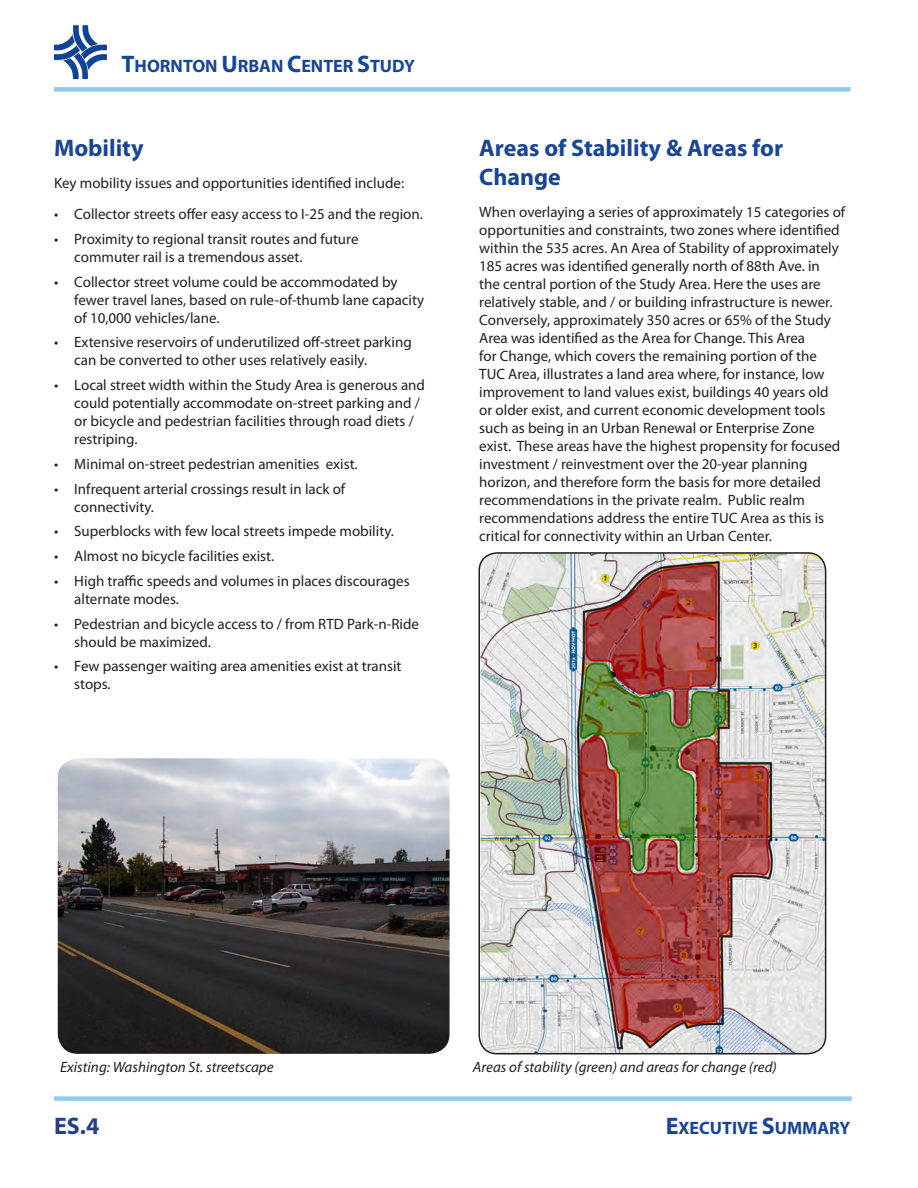
<style>
.page{position:relative;width:918px;height:1188px;background:#fff}
.page>*{position:absolute;margin:0;border:0;box-sizing:border-box;transform-origin:0 0}
.Body_Text{font:700 24px/28.8px "Myriad Pro";color:#184597}
.Heading_3{font:700 24px "Myriad Pro";color:#184597}
.t1{font:700 24px "Myriad Pro";color:#253f8e}
.t2{font:700 18px "Myriad Pro";color:#184597}
.Body_Text-2{font:15px/18px "Myriad Pro";color:#231f20}
.Bullet_1{font:15px/18px "Myriad Pro";color:#231f20}
.Photo_Caption{font:italic 15px "Myriad Pro";color:#231f20}
.s1{font-size:24px}
</style>
<div class="page">
<img style="left:54px;top:26px;width:53px;height:53px">
<div style="left:54px;top:87px;width:796px;height:5px;background:#90ccee"></div>
<div style="left:54px;top:1096px;width:798px;height:5px;background:#90ccee"></div>
<img style="left:479px;top:553px;width:347px;height:501px">
<div style="left:479px;top:552px;width:347px;height:502px;border:2px solid #231f20;border-radius:18px"></div>
<img style="left:58px;top:758px;width:392px;height:296px">
<p class="t2" style="left:122px;top:54px;width:295px"><span class="s1">T</span>HORNTON <span class="s1">U</span>RBAN <span class="s1">C</span>ENTER <span class="s1">S</span>TUDY</p>
<p class="Heading_3" style="left:54px;top:133px;width:91px">Mobility</p>
<p class="Body_Text-2" style="left:54px;top:173px;width:352px">Key mobility issues and opportunities identified include:</p>
<p class="Bullet_1" style="left:54px;top:205px;width:370px">• Collector streets offer easy access to I-25 and the region.</p>
<p class="Bullet_1" style="left:74px;top:230px;width:286px;text-indent:-20px">• Proximity to regional transit routes and future commuter rail is a tremendous asset.</p>
<p class="Bullet_1" style="left:74px;top:272px;width:352px;text-indent:-20px">• Collector street volume could be accommodated by fewer travel lanes, based on rule-of-thumb lane capacity of 10,000 vehicles/lane.</p>
<p class="Bullet_1" style="left:74px;top:333px;width:339px;text-indent:-20px">• Extensive reservoirs of underutilized off-street parking can be converted to other uses relatively easily.</p>
<p class="Bullet_1" style="left:74px;top:376px;width:352px;text-indent:-20px">• Local street width within the Study Area is generous and could potentially accommodate on-street parking and / or bicycle and pedestrian facilities through road diets / restriping.</p>
<p class="Bullet_1" style="left:54px;top:455px;width:305px">• Minimal on-street pedestrian amenities exist.</p>
<p class="Bullet_1" style="left:74px;top:479px;width:273px;text-indent:-20px">• Infrequent arterial crossings result in lack of connectivity.</p>
<p class="Bullet_1" style="left:54px;top:522px;width:342px">• Superblocks with few local streets impede mobility.</p>
<p class="Bullet_1" style="left:54px;top:547px;width:222px">• Almost no bicycle facilities exist.</p>
<p class="Bullet_1" style="left:74px;top:572px;width:337px;text-indent:-20px">• High traffic speeds and volumes in places discourages alternate modes.</p>
<p class="Bullet_1" style="left:74px;top:614px;width:346px;text-indent:-20px">• Pedestrian and bicycle access to / from RTD Park-n-Ride should be maximized.</p>
<p class="Bullet_1" style="left:74px;top:657px;width:329px;text-indent:-20px">• Few passenger waiting area amenities exist at transit stops.</p>
<p class="Body_Text" style="left:479px;top:133px;width:305px">Areas of Stability &amp; Areas for<br>Change</p>
<p class="Body_Text-2" style="left:479px;top:202px;width:368px">When overlaying a series of approximately 15 categories of opportunities and constraints, two zones where identified within the 535 acres. An Area of Stability of approximately 185 acres was identified generally north of 88th Ave. in<br>the central portion of the Study Area. Here the uses are relatively stable, and / or building infrastructure is newer.<br>Conversely, approximately 350 acres or 65% of the Study Area was identified as the Area for Change. This Area<br>for Change, which covers the remaining portion of the TUC Area, illustrates a land area where, for instance, low improvement to land values exist, buildings 40 years old or older exist, and current economic development tools such as being in an Urban Renewal or Enterprise Zone exist. These areas have the highest propensity for focused investment / reinvestment over the 20-year planning horizon, and therefore form the basis for more detailed recommendations in the private realm. Public realm recommendations address the entire TUC Area as this is critical for connectivity within an Urban Center.</p>
<p class="Photo_Caption" style="left:60px;top:1058px;width:215px">Existing: Washington St. streetscape</p>
<p class="Photo_Caption" style="left:473px;top:1058px;width:305px">Areas of stability (green) and areas for change (red)</p>
<h1 class="t1" style="left:54px;top:1110px;width:47px">ES.4</h1>
<p class="t2" style="left:666px;top:1116px;width:186px"><span class="s1">E</span>XECUTIVE <span class="s1">S</span>UMMARY</p>
</div>
